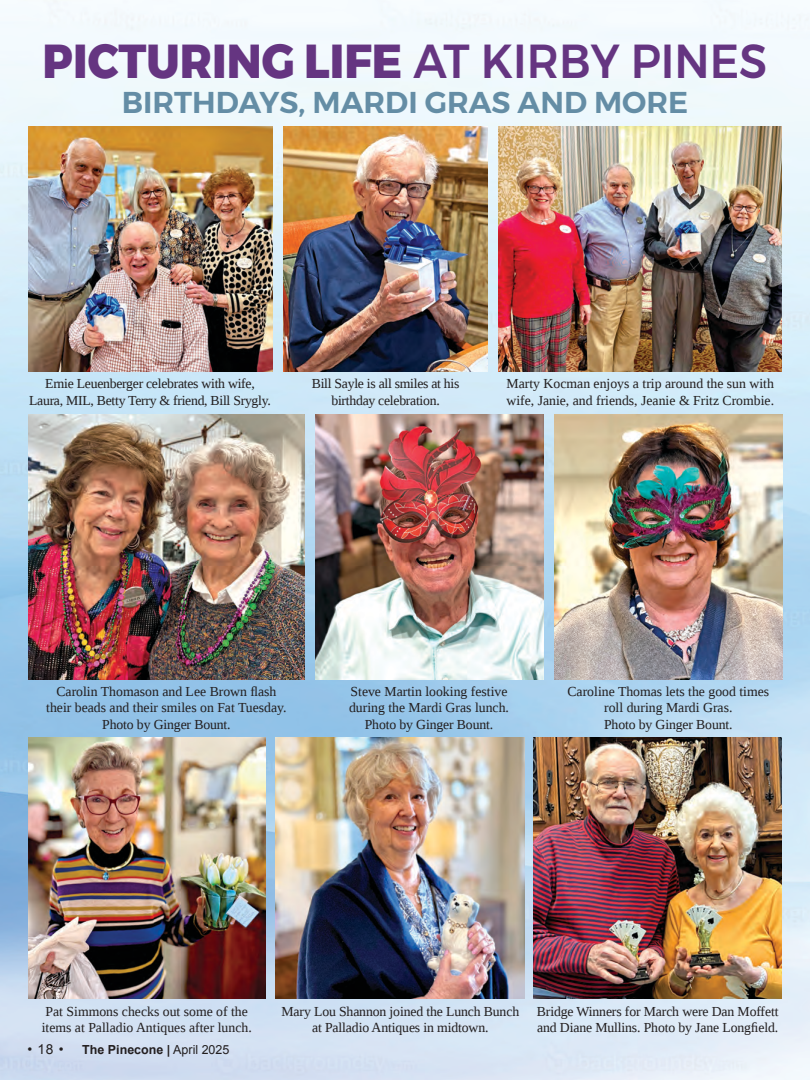
<style>
.page{position:relative;width:810px;height:1080px;background:#fff}
.page>*{position:absolute;margin:0;border:0;box-sizing:border-box;transform-origin:0 0}
.t1{font:800 47.5px "Montserrat";color:#653581;scale:.94 1}
.t2{font:600 30px "Montserrat";color:#648da5}
.t3{font:13.75px/16.5px "Liberation Serif";letter-spacing:-.01em;color:#231f20;text-align:center}
.t4{font:13.75px "Arial";color:#231f20}
.t5{font:700 12.5px "Arial";color:#231f20}
.s1{font-weight:500}
.s2{font-style:italic}
.s3{font-weight:400}
</style>
<div class="page">
<img style="left:0;top:0;width:810px;height:1080px">
<img style="left:28px;top:414px;width:277px;height:265px">
<img style="left:28px;top:127px;width:244px;height:244px">
<img style="left:283px;top:127px;width:205px;height:244px">
<img style="left:315px;top:414px;width:228px;height:265px">
<img style="left:554px;top:414px;width:228px;height:265px">
<img style="left:29px;top:737px;width:236px;height:262px">
<img style="left:276px;top:737px;width:249px;height:262px">
<img style="left:499px;top:127px;width:283px;height:244px">
<img style="left:533px;top:737px;width:249px;height:262px">
<p class="t1" style="left:43px;top:23px;width:772px">PICTURING LIFE <span class="s1">AT KIRBY PINES</span></p>
<p class="t2" style="left:122px;top:78px;width:568px">BIRTHDAYS, MARDI GRAS AND MORE</p>
<p class="t3" style="left:29px;top:375px;width:243px">Ernie Leuenberger celebrates with wife,<br>Laura, MIL, Betty Terry &amp; friend, Bill Srygly.</p>
<p class="t3" style="left:312px;top:375px;width:149px">Bill Sayle is all smiles at his</p>
<p class="t3" style="left:332px;top:392px;width:110px">birthday celebration.</p>
<p class="t3" style="left:506px;top:375px;width:269px;text-align:left">Marty Kocman enjoys a trip around the sun with wife, Janie, and friends, Jeanie &amp; Fritz Crombie.</p>
<p class="t3" style="left:56px;top:683px;width:222px">Carolin Thomason and Lee Brown flash</p>
<p class="t3" style="left:46px;top:699px;width:242px">their beads and their smiles on Fat Tuesday.</p>
<p class="t3" style="left:102px;top:716px;width:130px">Photo by Ginger Bount.</p>
<p class="t3" style="left:351px;top:683px;width:158px">Steve Martin looking festive</p>
<p class="t3" style="left:349px;top:699px;width:162px">during the Mardi Gras lunch.</p>
<p class="t3" style="left:365px;top:716px;width:130px">Photo by Ginger Bount.</p>
<p class="t3" style="left:567px;top:683px;width:203px">Caroline Thomas lets the good times</p>
<p class="t3" style="left:604px;top:699px;width:130px">roll during Mardi Gras.</p>
<p class="t3" style="left:604px;top:716px;width:130px">Photo by Ginger Bount.</p>
<p class="t3" style="left:46px;top:1003px;width:204px">Pat Simmons checks out some of the</p>
<p class="t3" style="left:42px;top:1019px;width:212px">items at Palladio Antiques after lunch.</p>
<p class="t4" style="left:28px;top:1040px;width:37px">• 18 •</p>
<p class="t5" style="left:82px;top:1041px;width:149px">The Pinecone <span class="s2">|</span> <span class="s3">April 2025</span></p>
<p class="t3" style="left:282px;top:1003px;width:239px">Mary Lou Shannon joined the Lunch Bunch at Palladio Antiques in midtown.</p>
<p class="t3" style="left:537px;top:1003px;width:243px;text-align:left">Bridge Winners for March were Dan Moffett and Diane Mullins. Photo by Jane Longfield.</p>
</div>
